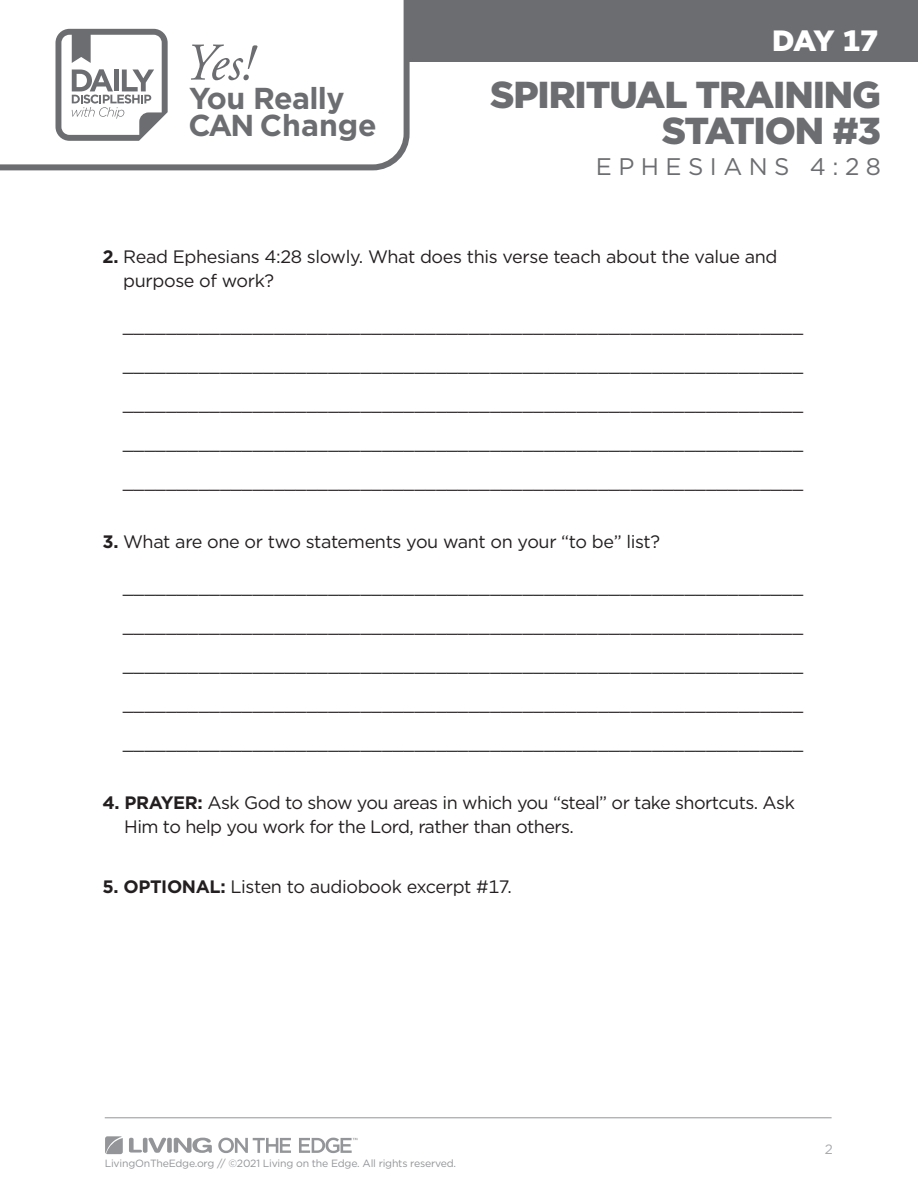
<style>
.page{position:relative;width:918px;height:1188px;background:#fff}
.page>*{position:absolute;margin:0;border:0;box-sizing:border-box;transform-origin:0 0}
.t1{font:italic 52.95px "Adobe Garamond Pro";color:#6c6d70}
.t2{font:900 37.5px/36px "Gotham";letter-spacing:-.03em;color:#6c6d70;text-align:right}
.t3{font:700 30.3px/27.5px "Gotham";letter-spacing:-.02em;color:#6c6d70}
.t4{font:900 29.4px "Gotham";color:#fff}
.t5{font:24px "Gotham";letter-spacing:.27em;color:#6c6d70}
.t6{font:18px/39px "Gotham";letter-spacing:-.03em;color:#231f20}
.t7{font:13.5px "Gotham";color:#a8a9ad}
.t8{font:10.5px "Gotham";letter-spacing:-.02em;color:#939598}
.s1{font-weight:700}
</style>
<div class="page">
<svg style="left:0;top:0;width:410px;height:170px"></svg>
<svg style="left:55px;top:29px;width:113px;height:112px"></svg>
<div style="left:407px;top:0;width:511px;height:62px;background:#6c6d70"></div>
<svg style="left:129px;top:1138px;width:83px;height:15px"></svg>
<svg style="left:218px;top:1138px;width:73px;height:15px"></svg>
<svg style="left:299px;top:1138px;width:58px;height:15px"></svg>
<svg style="left:105px;top:1136px;width:18px;height:18px"></svg>
<hr style="left:105px;top:1117px;width:727px;height:1px;background:#939598">
<h1 class="t1" style="left:184px;top:31px;width:70px">Yes!</h1>
<h3 class="t3" style="left:189px;top:84px;width:190px">You Really<br>CAN Change</h3>
<h3 class="t4" style="left:772px;top:20px;width:108px">DAY 17</h3>
<h2 class="t2" style="left:490px;top:76px;width:392px">SPIRITUAL TRAINING<br>STATION #3</h2>
<h3 class="t5" style="left:596px;top:151px;width:287px">EPHESIANS 4:28</h3>
<p class="t6" style="left:123px;top:244px;width:656px;line-height:24px;text-indent:-21px"><span class="s1">2.</span> Read Ephesians 4:28 slowly. What does this verse teach about the value and purpose of work?</p>
<p class="t6" style="left:123px;top:306px;width:682px;text-align:justify">_______________________________________________________________ _______________________________________________________________ _______________________________________________________________ _______________________________________________________________ _______________________________________________________________</p>
<p class="t6" style="left:103px;top:522px;width:559px"><span class="s1">3.</span> What are one or two statements you want on your “to be” list?</p>
<p class="t6" style="left:123px;top:567px;width:682px;text-align:justify">_______________________________________________________________ _______________________________________________________________ _______________________________________________________________ _______________________________________________________________ _______________________________________________________________</p>
<p class="t6" style="left:124px;top:790px;width:672px;line-height:24px;text-indent:-22px"><span class="s1">4. PRAYER:</span> Ask God to show you areas in which you “steal” or take shortcuts. Ask<br>Him to help you work for the Lord, rather than others.</p>
<p class="t6" style="left:103px;top:867px;width:411px"><span class="s1">5. OPTIONAL:</span> Listen to audiobook excerpt #17.</p>
<p class="t8" style="left:105px;top:1157px;width:353px">LivingOnTheEdge.org // ©2021 Living on the Edge. All rights reserved.</p>
<p class="t7" style="left:825px;top:1140px;width:10px">2</p>
</div>
